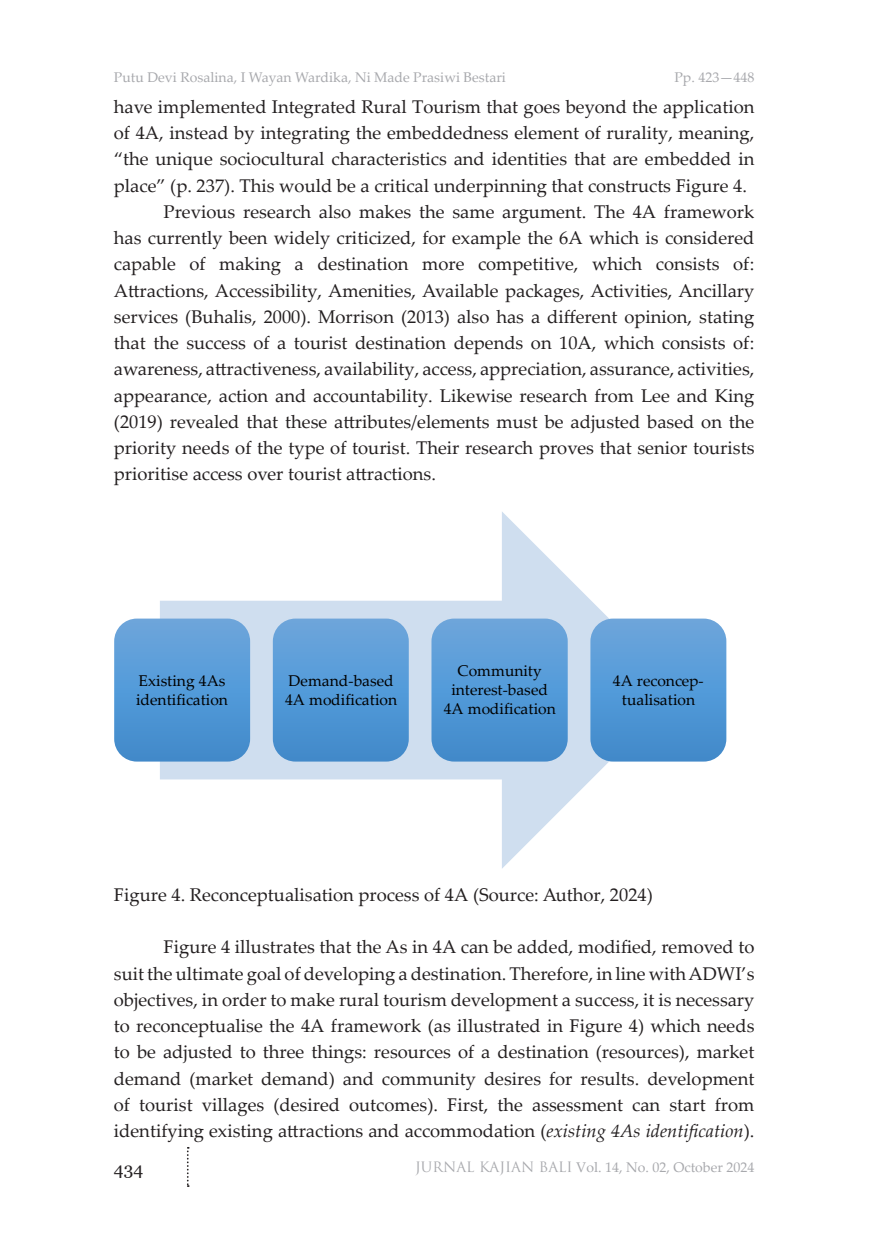
<style>
.page{position:relative;width:869px;height:1241px;background:#fff}
.page>*{position:absolute;margin:0;border:0;box-sizing:border-box;transform-origin:0 0}
.t1{font:18.38px/26.2px "Palatino Linotype";color:#231f20;text-align:justify}
.t2{font:17.5px "Georgia";color:#231f20}
.t3{font:15.58px/19.1px "Palatino Linotype";color:#000}
.t4{font:14px "Palatino Linotype";color:#a8a9ad}
.s1{font-style:italic}
.s2{font-family:"Trajan Pro"}
</style>
<div class="page">
<svg style="left:187px;top:1147px;width:2px;height:39px"></svg>
<svg style="left:160px;top:512px;width:520px;height:356px"></svg>
<div style="left:160px;top:611px;width:431px;height:158px;background:#cfdeef"></div>
<svg style="left:114px;top:618px;width:136px;height:143px;background:#65a0d7"></svg>
<img style="left:121px;top:630px;width:122px;height:119px">
<svg style="left:273px;top:618px;width:135px;height:143px;background:#629ed6"></svg>
<img style="left:279px;top:630px;width:123px;height:119px">
<svg style="left:431px;top:618px;width:136px;height:143px;background:#639fd6"></svg>
<img style="left:438px;top:630px;width:122px;height:119px">
<svg style="left:590px;top:618px;width:136px;height:143px;background:#66a1d7"></svg>
<img style="left:596px;top:630px;width:123px;height:119px">
<p class="t4" style="left:114px;top:67px;width:393px">Putu Devi Rosalina, I Wayan Wardika, Ni Made Prasiwi Bestari</p>
<p class="t4" style="left:674px;top:67px;width:81px">Pp. 423—448</p>
<p class="t1" style="left:114px;top:93px;width:641px">have implemented Integrated Rural Tourism that goes beyond the application of 4A, instead by integrating the embeddedness element of rurality, meaning, “the unique sociocultural characteristics and identities that are embedded in place” (p. 237). This would be a critical underpinning that constructs Figure 4.</p>
<p class="t1" style="left:114px;top:198px;width:641px;text-indent:50px">Previous research also makes the same argument. The 4A framework has currently been widely criticized, for example the 6A which is considered capable of making a destination more competitive, which consists of:<br>Attractions, Accessibility, Amenities, Available packages, Activities, Ancillary services (Buhalis, 2000). Morrison (2013) also has a different opinion, stating that the success of a tourist destination depends on 10A, which consists of: awareness, attractiveness, availability, access, appreciation, assurance, activities, appearance, action and accountability. Likewise research from Lee and King (2019) revealed that these attributes/elements must be adjusted based on the priority needs of the type of tourist. Their research proves that senior tourists prioritise access over tourist attractions.</p>
<p class="t3" style="left:136px;top:670px;width:93px">Existing 4As identification</p>
<p class="t3" style="left:285px;top:670px;width:113px">Demand-based<br>4A modification</p>
<p class="t3" style="left:443px;top:660px;width:113px;text-align:center">Community interest-based<br>4A modification</p>
<p class="t3" style="left:612px;top:670px;width:92px;text-align:center">4A reconcep&shy;tualisation</p>
<p class="t1" style="left:114px;top:880px;width:540px">Figure 4. Reconceptualisation process of 4A (Source: Author, 2024)</p>
<p class="t1" style="left:114px;top:933px;width:641px;text-indent:50px">Figure 4 illustrates that the As in 4A can be added, modified, removed to suit the ultimate goal of developing a destination. Therefore, in line with ADWI’s objectives, in order to make rural tourism development a success, it is necessary to reconceptualise the 4A framework (as illustrated in Figure 4) which needs to be adjusted to three things: resources of a destination (resources), market demand (market demand) and community desires for results. development of tourist villages (desired outcomes). First, the assessment can start from identifying existing attractions and accommodation (<span class="s1">existing 4As identification</span>).</p>
<p class="t2" style="left:114px;top:1157px;width:31px">434</p>
<p class="t4" style="left:415px;top:1157px;width:340px"><span class="s2">JURNAL KAJIAN BALI</span> Vol. 14, No. 02, October 2024</p>
</div>
